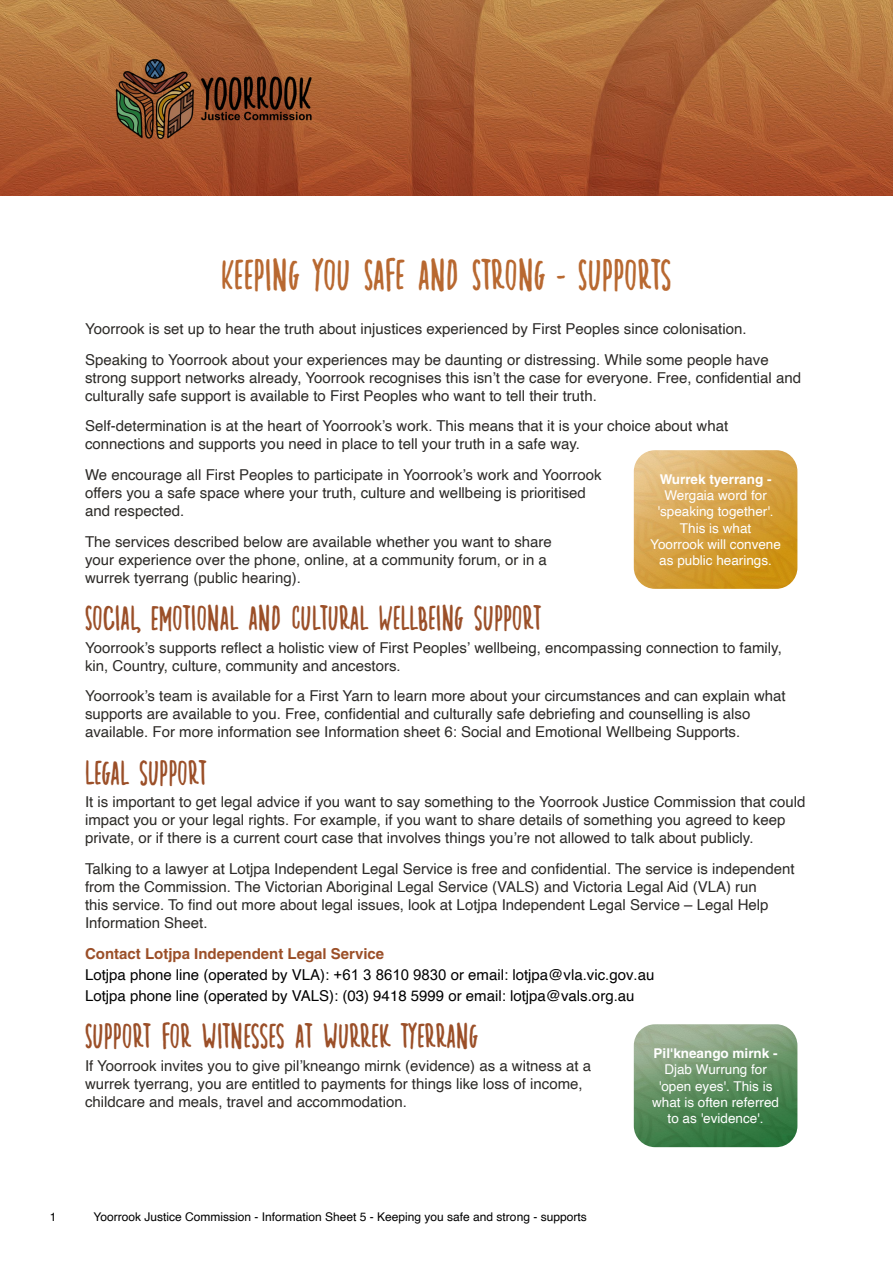
<style>
.page{position:relative;width:893px;height:1263px;background:#fff}
.page>*{position:absolute;margin:0;border:0;box-sizing:border-box;transform-origin:0 0}
.t1{font:45px "Creamy Coconut";color:#b86830}
.t2{font:36px "Creamy Coconut";color:#9b4f28}
.t3{font:15px/18px "Helvetica";color:#2c2a27}
.t4{font:15px/21.1px "Helvetica";color:#000}
.t5{font:13.5px/16.2px "Helvetica";color:#fff;text-align:center}
.t6{font:700 13.5px "Helvetica";color:#fff}
.t7{font:12px "Helvetica";color:#000}
.s1{font-weight:700;color:#9b4f28}
.s2{font-family:"Arial"}
</style>
<div class="page">
<img style="left:0;top:0;width:893px;height:196px">
<img style="left:634px;top:450px;width:163px;height:139px">
<img style="left:634px;top:1024px;width:163px;height:123px">
<img style="left:102px;top:44px;width:221px;height:107px">
<h1 class="t1" style="left:221px;top:249px;width:452px">KEEPING YOU SAFE AND STRONG - SUPPORTS</h1>
<p class="t3" style="left:85px;top:314px;width:685px;line-height:30.8px">Yoorrook is set up to hear the truth about injustices experienced by First Peoples since colonisation.<br>Speaking to Yoorrook about your experiences may be daunting or distressing. While some people have</p>
<p class="t3" style="left:85px;top:369px;width:717px">strong support networks already, Yoorrook recognises this isn’t the case for everyone. Free, confidential and culturally safe support is available to First Peoples who want to tell their truth.</p>
<p class="t3" style="left:85px;top:417px;width:645px">Self-determination is at the heart of Yoorrook’s work. This means that it is your choice about what connections and supports you need in place to tell your truth in a safe way.</p>
<p class="t3" style="left:85px;top:466px;width:518px">We encourage all First Peoples to participate in Yoorrook’s work and Yoorrook offers you a safe space where your truth, culture and wellbeing is prioritised and respected.</p>
<p class="t3" style="left:85px;top:533px;width:468px">The services described below are available whether you want to share your experience over the phone, online, at a community forum, or in a wurrek tyerrang (public hearing).</p>
<h2 class="t2" style="left:85px;top:598px;width:458px">SOCIAL, EMOTIONAL AND CULTURAL WELLBEING SUPPORT</h2>
<p class="t3" style="left:85px;top:639px;width:698px">Yoorrook’s supports reflect a holistic view of First Peoples’ wellbeing, encompassing connection to family, kin, Country, culture, community and ancestors.</p>
<p class="t3" style="left:85px;top:687px;width:702px">Yoorrook’s team is available for a First Yarn to learn more about your circumstances and can explain what supports are available to you. Free, confidential and culturally safe debriefing and counselling is also available. For more information see Information sheet 6: Social and Emotional Wellbeing Supports.</p>
<h2 class="t2" style="left:85px;top:752px;width:123px">LEGAL SUPPORT</h2>
<p class="t3" style="left:85px;top:793px;width:722px">It is important to get legal advice if you want to say something to the Yoorrook Justice Commission that could impact you or your legal rights. For example, if you want to share details of something you agreed to keep private, or if there is a current court case that involves things you’re not allowed to talk about publicly.</p>
<p class="t3" style="left:85px;top:860px;width:711px">Talking to a lawyer at Lotjpa Independent Legal Service is free and confidential. The service is independent from the Commission. The Victorian Aboriginal Legal Service (VALS) and Victoria Legal Aid (VLA) run<br>this service. To find out more about legal issues, look at Lotjpa Independent Legal Service – Legal Help Information Sheet.</p>
<p class="t4" style="left:85px;top:943px;width:571px"><span class="s1">Contact Lotjpa Independent Legal Service<br></span>Lotjpa phone line (operated by VLA): <span class="s2">+61 3 8610 9830</span> or email: lotjpa@vla.vic.gov.au<br>Lotjpa phone line (operated by VALS): (03) 9418 5999 or email: lotjpa@vals.org.au</p>
<h2 class="t2" style="left:85px;top:1016px;width:394px">SUPPORT FOR WITNESSES AT WURREK TYERRANG</h2>
<p class="t3" style="left:85px;top:1057px;width:508px">If Yoorrook invites you to give pil’kneango mirnk (evidence) as a witness at a wurrek tyerrang, you are entitled to payments for things like loss of income, childcare and meals, travel and accommodation.</p>
<p class="t6" style="left:660px;top:471px;width:113px">Wurrek tyerrang -</p>
<p class="t5" style="left:650px;top:488px;width:132px">Wergaia word for 'speaking together'.<br>This is what<br>Yoorrook will convene as public hearings.</p>
<p class="t6" style="left:654px;top:1045px;width:125px">Pil'kneango mirnk -</p>
<p class="t5" style="left:652px;top:1062px;width:128px">Djab Wurrung for 'open eyes'. This is what is often referred to as 'evidence'.</p>
<p class="t7" style="left:50px;top:1207px;width:8px">1</p>
<p class="t7" style="left:94px;top:1207px;width:495px">Yoorrook Justice Commission - Information Sheet 5 - Keeping you safe and strong - supports</p>
</div>
